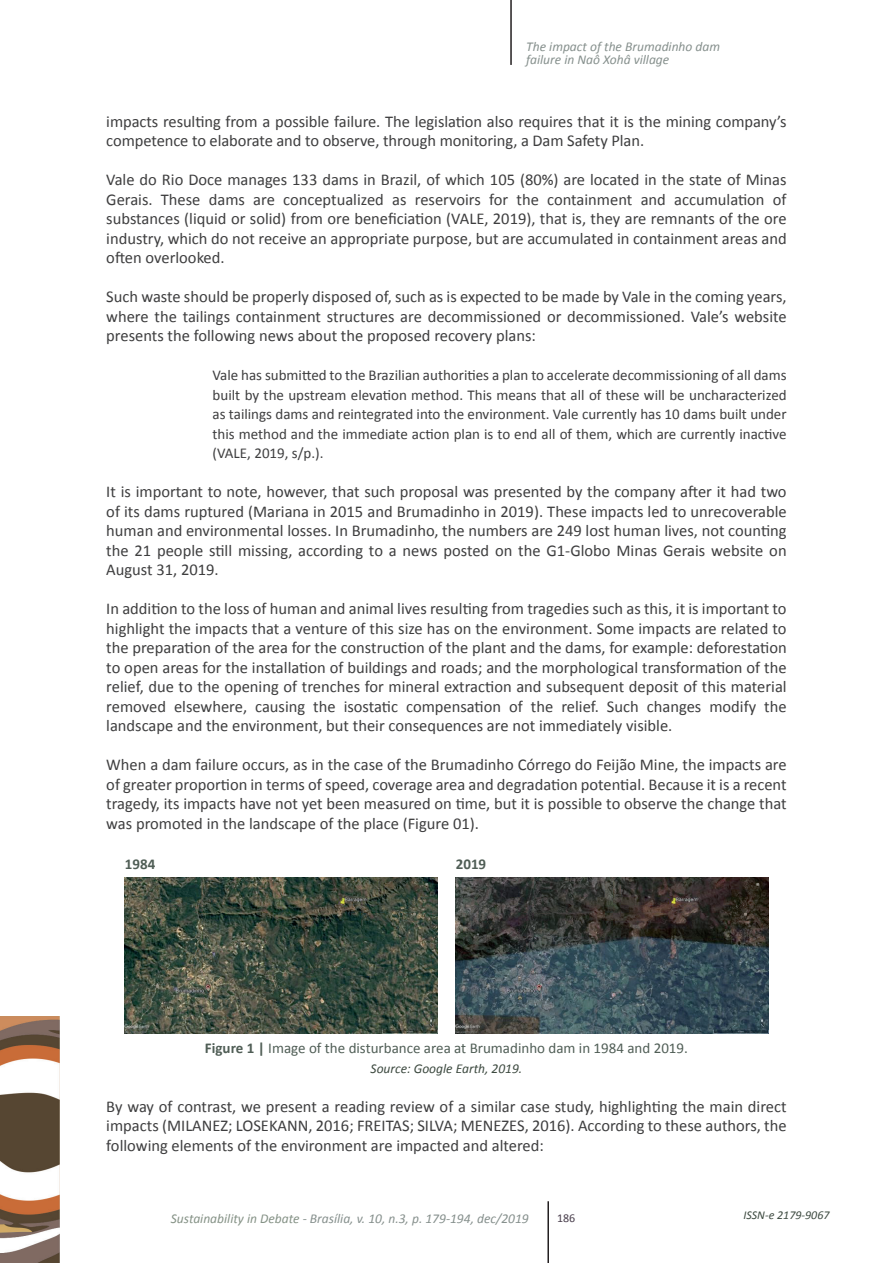
<style>
.page{position:relative;width:893px;height:1263px;background:#fff}
.page>*{position:absolute;margin:0;border:0;box-sizing:border-box;transform-origin:0 0}
.t1{font:16.5px/19.5px "Calibri";color:#3e3e3f;text-align:justify}
.t2{font:15px/19.5px "Calibri";color:#3e3e3f;text-align:justify}
.t3{font:15px "Calibri";color:#505e56}
.t4{font:700 15px "Calibri";color:#505e56}
.t5{font:italic 13.5px/13.5px "Calibri";color:#86908d}
.t6{font:italic 13.5px "Calibri";color:#3d4a40}
.t7{font:italic 12px "Calibri";color:#3d4a40}
.t8{font:12px "Calibri";color:#483d4b}
.s1{font-weight:700}
.s2{color:#859286}
</style>
<div class="page">
<hr style="left:510px;top:0;width:2px;height:65px;background:#231f20">
<img style="left:0;top:1016px;width:60px;height:247px">
<hr style="left:547px;top:1201px;width:2px;height:62px;background:#231f20">
<img style="left:125px;top:878px;width:312px;height:156px">
<img style="left:456px;top:878px;width:312px;height:156px">
<p class="t5" style="left:526px;top:39px;width:195px">The impact of the Brumadinho dam failure in Naô Xohâ village</p>
<p class="t1" style="left:106px;top:111px;width:682px">impacts resulting from a possible failure. The legislation also requires that it is the mining company’s competence to elaborate and to observe, through monitoring, a Dam Safety Plan.</p>
<p class="t1" style="left:106px;top:169px;width:682px">Vale do Rio Doce manages 133 dams in Brazil, of which 105 (80%) are located in the state of Minas Gerais. These dams are conceptualized as reservoirs for the containment and accumulation of substances (liquid or solid) from ore beneficiation (VALE, 2019), that is, they are remnants of the ore industry, which do not receive an appropriate purpose, but are accumulated in containment areas and often overlooked.</p>
<p class="t1" style="left:106px;top:286px;width:682px">Such waste should be properly disposed of, such as is expected to be made by Vale in the coming years, where the tailings containment structures are decommissioned or decommissioned. Vale’s website presents the following news about the proposed recovery plans:</p>
<p class="t2" style="left:213px;top:365px;width:576px">Vale has submitted to the Brazilian authorities a plan to accelerate decommissioning of all dams built by the upstream elevation method. This means that all of these will be uncharacterized as tailings dams and reintegrated into the environment. Vale currently has 10 dams built under this method and the immediate action plan is to end all of them, which are currently inactive (VALE, 2019, s/p.).</p>
<p class="t1" style="left:106px;top:481px;width:682px">It is important to note, however, that such proposal was presented by the company after it had two of its dams ruptured (Mariana in 2015 and Brumadinho in 2019). These impacts led to unrecoverable human and environmental losses. In Brumadinho, the numbers are 249 lost human lives, not counting the 21 people still missing, according to a news posted on the G1-Globo Minas Gerais website on August 31, 2019.</p>
<p class="t1" style="left:106px;top:598px;width:682px">In addition to the loss of human and animal lives resulting from tragedies such as this, it is important to highlight the impacts that a venture of this size has on the environment. Some impacts are related to the preparation of the area for the construction of the plant and the dams, for example: deforestation to open areas for the installation of buildings and roads; and the morphological transformation of the relief, due to the opening of trenches for mineral extraction and subsequent deposit of this material removed elsewhere, causing the isostatic compensation of the relief. Such changes modify the landscape and the environment, but their consequences are not immediately visible.</p>
<p class="t1" style="left:106px;top:754px;width:682px">When a dam failure occurs, as in the case of the Brumadinho Córrego do Feijão Mine, the impacts are of greater proportion in terms of speed, coverage area and degradation potential. Because it is a recent tragedy, its impacts have not yet been measured on time, but it is possible to observe the change that was promoted in the landscape of the place (Figure 01).</p>
<p class="t4" style="left:125px;top:854px;width:32px">1984</p>
<p class="t4" style="left:456px;top:854px;width:32px">2019</p>
<p class="t3" style="left:205px;top:1039px;width:484px"><span class="s1">Figure 1 |</span> Image of the disturbance area at Brumadinho dam in 1984 and 2019.</p>
<p class="t6" style="left:371px;top:1059px;width:153px">Source: Google Earth, 2019.</p>
<p class="t1" style="left:106px;top:1095px;width:682px">By way of contrast, we present a reading review of a similar case study, highlighting the main direct impacts (MILANEZ; LOSEKANN, 2016; FREITAS; SILVA; MENEZES, 2016). According to these authors, the following elements of the environment are impacted and altered:</p>
<p class="t5" style="left:171px;top:1211px;width:359px"><span class="s2">Sustainability in Debate</span> - Brasília, v. 10, n.3, p. 179-194, dec/2019</p>
<p class="t7" style="left:743px;top:1206px;width:88px">ISSN-e 2179-9067</p>
<p class="t8" style="left:557px;top:1210px;width:20px">186</p>
</div>
